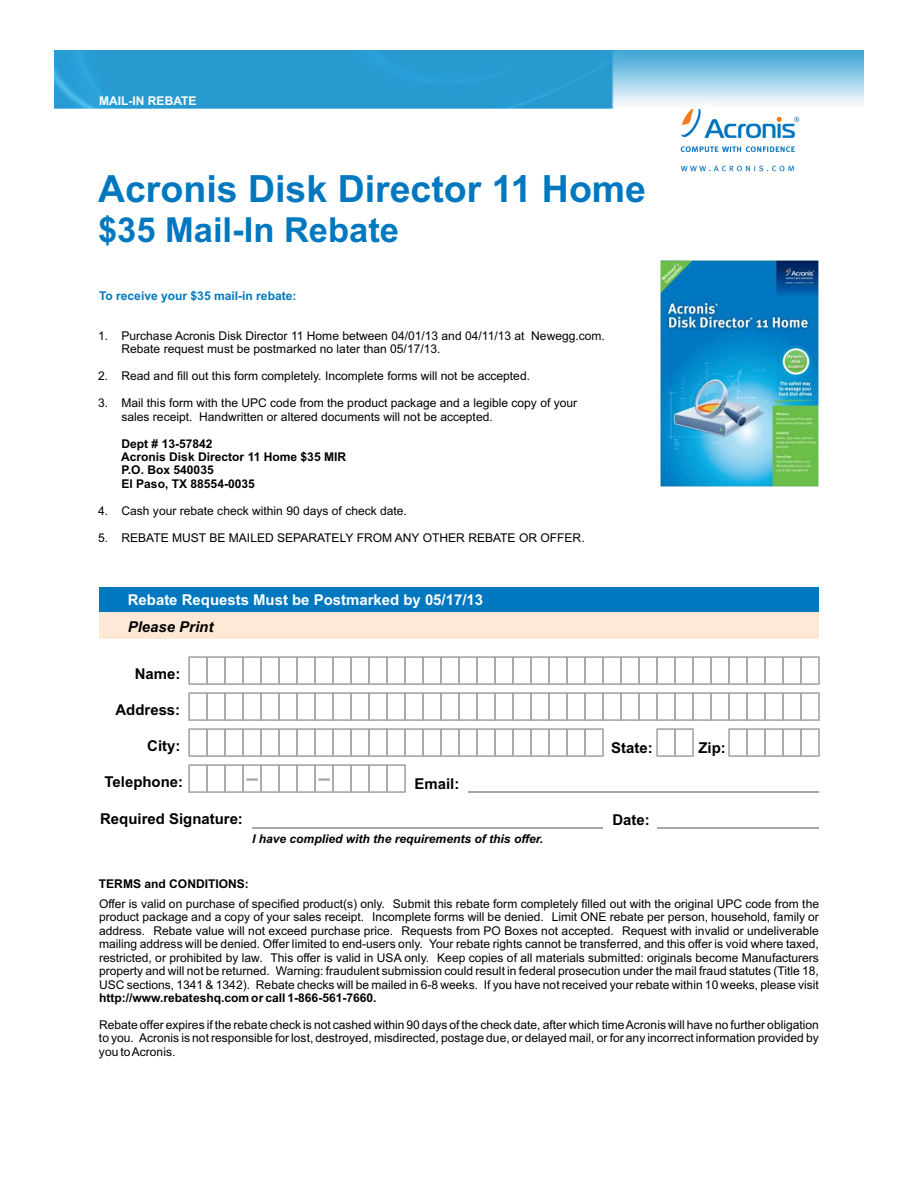
<style>
.page{position:relative;width:918px;height:1188px;background:#fff}
.page>*{position:absolute;margin:0;border:0;box-sizing:border-box;transform-origin:0 0}
.t1{font:700 37.5px "Arial";color:#0078bf}
.t2{font:700 34.5px "Arial";color:#0078bf}
.t3{font:700 21px "Arial";color:#a6a6a6}
.t4{font:700 15px "Arial";color:#000}
.t5{font:700 15px "Arial";color:#fff}
.t6{font:italic 700 15px "Arial";color:#000}
.t7{font:12px/13.5px "Arial";color:#000;text-align:justify}
.t8{font:700 12px/13.5px "Arial";color:#000}
.t9{font:italic 700 12px "Arial";color:#000}
.t10{font:700 12px "Arial";color:#0078bf}
.t11{font:700 12px "Arial";color:#fff}
</style>
<div class="page">
<div style="left:99px;top:587px;width:720px;height:27px;background:#0078bf"></div>
<hr style="left:468px;top:791px;width:351px;height:2px;background:#a6a6a6">
<div style="left:99px;top:612px;width:720px;height:27px;background:#ffe8d6"></div>
<svg style="left:188px;top:656px;width:632px;height:29px"></svg>
<svg style="left:188px;top:692px;width:632px;height:29px"></svg>
<svg style="left:656px;top:728px;width:38px;height:29px"></svg>
<svg style="left:728px;top:728px;width:92px;height:29px"></svg>
<svg style="left:188px;top:728px;width:416px;height:29px"></svg>
<svg style="left:188px;top:764px;width:218px;height:29px"></svg>
<hr style="left:252px;top:827px;width:351px;height:2px;background:#a6a6a6">
<hr style="left:657px;top:827px;width:162px;height:2px;background:#a6a6a6">
<img style="left:680px;top:109px;width:119px;height:62px">
<img style="left:54px;top:50px;width:810px;height:59px">
<img style="left:661px;top:260px;width:158px;height:227px">
<p class="t11" style="left:99px;top:96px;width:99px">MAIL-IN REBATE</p>
<h1 class="t1" style="left:98px;top:175px;width:550px">Acronis Disk Director 11 Home</h1>
<h2 class="t2" style="left:98px;top:216px;width:303px">$35 Mail-In Rebate</h2>
<p class="t10" style="left:99px;top:291px;width:199px">To receive your $35 mail-in rebate:</p>
<p class="t7" style="left:121px;top:330px;width:485px;text-indent:-23px">1. Purchase Acronis Disk Director 11 Home between 04/01/13 and 04/11/13 at Newegg.com.<br>Rebate request must be postmarked no later than 05/17/13.</p>
<p class="t7" style="left:98px;top:370px;width:434px">2. Read and fill out this form completely. Incomplete forms will not be accepted.</p>
<p class="t7" style="left:121px;top:397px;width:457px;text-indent:-23px">3. Mail this form with the UPC code from the product package and a legible copy of your sales receipt. Handwritten or altered documents will not be accepted.</p>
<p class="t8" style="left:121px;top:438px;width:227px">Dept # 13-57842<br>Acronis Disk Director 11 Home $35 MIR<br>P.O. Box 540035<br>El Paso, TX 88554-0035</p>
<p class="t7" style="left:98px;top:505px;width:310px">4. Cash your rebate check within 90 days of check date.</p>
<p class="t7" style="left:98px;top:532px;width:488px">5. REBATE MUST BE MAILED SEPARATELY FROM ANY OTHER REBATE OR OFFER.</p>
<p class="t5" style="left:128px;top:594px;width:357px">Rebate Requests Must be Postmarked by 05/17/13</p>
<p class="t6" style="left:128px;top:621px;width:87px">Please Print</p>
<p class="t4" style="left:135px;top:668px;width:47px">Name:</p>
<p class="t4" style="left:116px;top:704px;width:66px">Address:</p>
<p class="t4" style="left:147px;top:740px;width:35px">City:</p>
<p class="t4" style="left:105px;top:776px;width:80px">Telephone:</p>
<h3 class="t3" style="left:247px;top:770px;width:13px">–</h3>
<p class="t4" style="left:100px;top:813px;width:144px">Required Signature:</p>
<h3 class="t3" style="left:318px;top:770px;width:13px">–</h3>
<p class="t4" style="left:415px;top:778px;width:46px">Email:</p>
<p class="t9" style="left:252px;top:834px;width:293px">I have complied with the requirements of this offer.</p>
<p class="t8" style="left:99px;top:878px;width:152px">TERMS and CONDITIONS:</p>
<p class="t4" style="left:611px;top:742px;width:43px">State:</p>
<p class="t4" style="left:698px;top:742px;width:29px">Zip:</p>
<p class="t4" style="left:612px;top:814px;width:39px">Date:</p>
<p class="t7" style="left:99px;top:898px;width:722px">Offer is valid on purchase of specified product(s) only. Submit this rebate form completely filled out with the original UPC code from the product package and a copy of your sales receipt. Incomplete forms will be denied. Limit ONE rebate per person, household, family or address. Rebate value will not exceed purchase price. Requests from PO Boxes not accepted. Request with invalid or undeliverable mailing address will be denied. Offer limited to end-users only. Your rebate rights cannot be transferred, and this offer is void where taxed, restricted, or prohibited by law. This offer is valid in USA only. Keep copies of all materials submitted: originals become Manufacturers property and will not be returned. Warning: fraudulent submission could result in federal prosecution under the mail fraud statutes (Title 18, USC sections, 1341 &amp; 1342). Rebate checks will be mailed in 6-8 weeks. If you have not received your rebate within 10 weeks, please visit</p>
<p class="t8" style="left:99px;top:992px;width:279px">http://www.rebateshq.com or call 1-866-561-7660.</p>
<p class="t7" style="left:99px;top:1019px;width:721px">Rebate offer expires if the rebate check is not cashed within 90 days of the check date, after which time Acronis will have no further obligation to you. Acronis is not responsible for lost, destroyed, misdirected, postage due, or delayed mail, or for any incorrect information provided by you to Acronis.</p>
</div>
